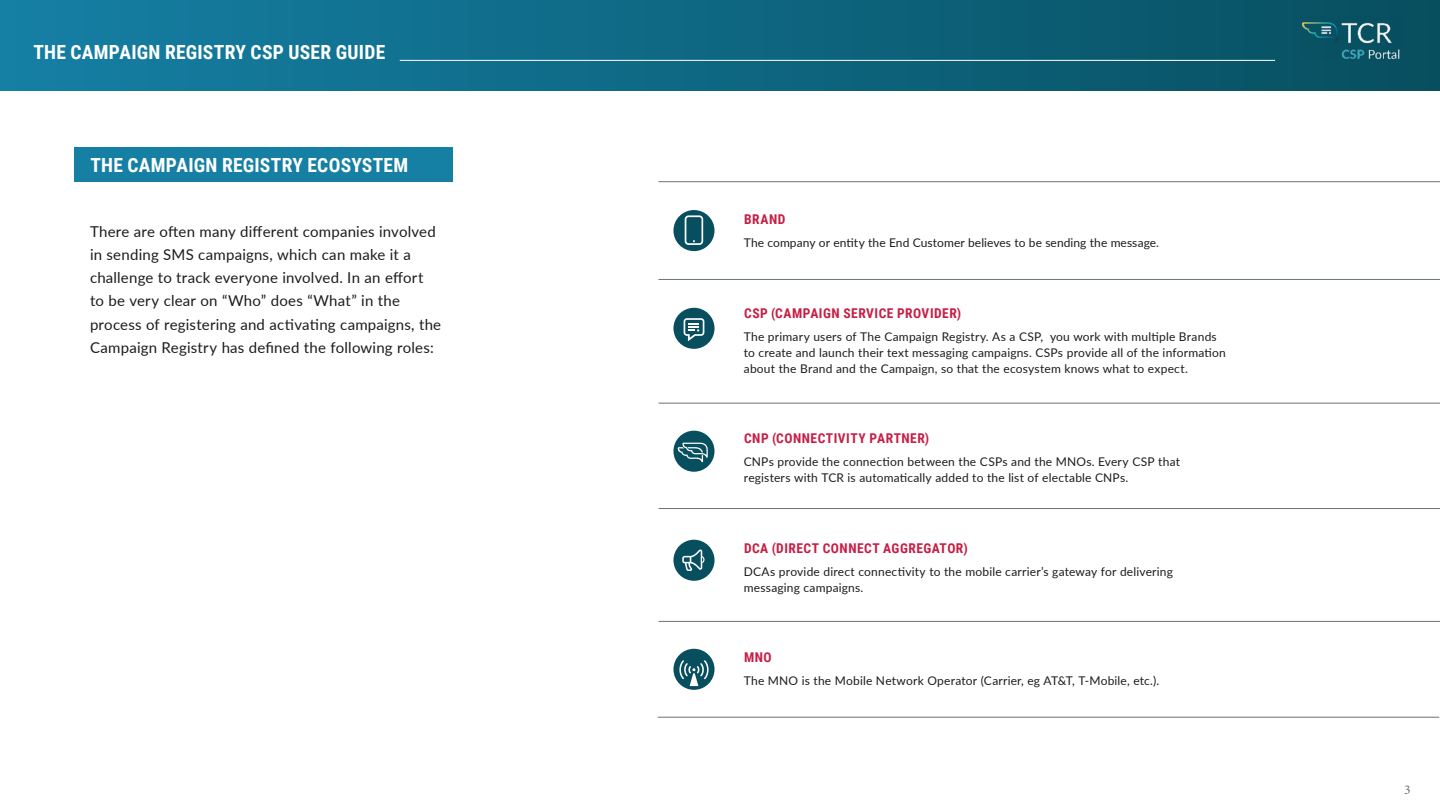
<style>
.page{position:relative;width:1440px;height:810px;background:#fff}
.page>*{position:absolute;margin:0;border:0;box-sizing:border-box;transform-origin:0 0}
.t1{font:700 19.5px "Roboto Condensed";letter-spacing:.015em;color:#fff}
.t2{font:15px/23.2px "Lato";letter-spacing:.015em;color:#1c1c1b}
.t3{font:700 13.5px "Roboto Condensed";letter-spacing:.035em;color:#c61f46}
.t4{font:13.5px "Minion Pro";color:#68737a}
.t5{font:12px/15.8px "Lato";letter-spacing:.015em;color:#1c1c1b}
</style>
<div class="page">
<svg style="left:0;top:0;width:1440px;height:90px;background:#0e6783"></svg>
<hr style="left:400px;top:60px;width:875px;height:1px;background:#fff">
<img style="left:1303px;top:16px;width:100px;height:45px">
<hr style="left:658px;top:279px;width:782px;height:1px;background:#68737a">
<hr style="left:658px;top:403px;width:782px;height:1px;background:#68737a">
<hr style="left:658px;top:508px;width:782px;height:1px;background:#68737a">
<hr style="left:658px;top:621px;width:782px;height:1px;background:#68737a">
<hr style="left:658px;top:717px;width:781px;height:1px;background:#68737a">
<hr style="left:658px;top:181px;width:782px;height:1px;background:#68737a">
<div style="left:673px;top:540px;width:42px;height:41px;background:#074e5f;border-radius:50%"></div>
<svg style="left:682px;top:549px;width:23px;height:22px"></svg>
<div style="left:673px;top:210px;width:42px;height:41px;background:#074e5f;border-radius:50%"></div>
<svg style="left:685px;top:215px;width:18px;height:30px"></svg>
<div style="left:673px;top:649px;width:42px;height:41px;background:#074e5f;border-radius:50%"></div>
<svg style="left:679px;top:660px;width:30px;height:26px"></svg>
<div style="left:673px;top:308px;width:42px;height:41px;background:#074e5f;border-radius:50%"></div>
<svg style="left:684px;top:318px;width:20px;height:23px"></svg>
<div style="left:673px;top:431px;width:42px;height:41px;background:#074e5f;border-radius:50%"></div>
<svg style="left:678px;top:443px;width:30px;height:19px"></svg>
<div style="left:74px;top:147px;width:379px;height:34px;background:#157fa4"></div>
<h1 class="t1" style="left:33px;top:38px;width:353px">THE CAMPAIGN REGISTRY CSP USER GUIDE</h1>
<h1 class="t1" style="left:90px;top:151px;width:320px">THE CAMPAIGN REGISTRY ECOSYSTEM</h1>
<p class="t2" style="left:90px;top:219px;width:353px">There are often many different companies involved in sending SMS campaigns, which can make it a challenge to track everyone involved. In an effort<br>to be very clear on “Who” does “What” in the process of registering and activating campaigns, the Campaign Registry has defined the following roles:</p>
<p class="t3" style="left:744px;top:210px;width:43px">BRAND</p>
<p class="t5" style="left:744px;top:235px;width:417px">The company or entity the End Customer believes to be sending the message.</p>
<p class="t3" style="left:744px;top:304px;width:219px">CSP (CAMPAIGN SERVICE PROVIDER)</p>
<p class="t5" style="left:744px;top:328px;width:483px">The primary users of The Campaign Registry. As a CSP, you work with multiple Brands to create and launch their text messaging campaigns. CSPs provide all of the information about the Brand and the Campaign, so that the ecosystem knows what to expect.</p>
<p class="t3" style="left:744px;top:429px;width:187px">CNP (CONNECTIVITY PARTNER)</p>
<p class="t5" style="left:744px;top:454px;width:438px">CNPs provide the connection between the CSPs and the MNOs. Every CSP that registers with TCR is automatically added to the list of electable CNPs.</p>
<p class="t3" style="left:744px;top:538px;width:225px">DCA (DIRECT CONNECT AGGREGATOR)</p>
<p class="t5" style="left:744px;top:563px;width:431px">DCAs provide direct connectivity to the mobile carrier’s gateway for delivering messaging campaigns.</p>
<p class="t3" style="left:744px;top:648px;width:29px">MNO</p>
<p class="t5" style="left:744px;top:673px;width:417px">The MNO is the Mobile Network Operator (Carrier, eg AT&amp;T, T-Mobile, etc.).</p>
<p class="t4" style="left:1404px;top:781px;width:8px">3</p>
</div>
